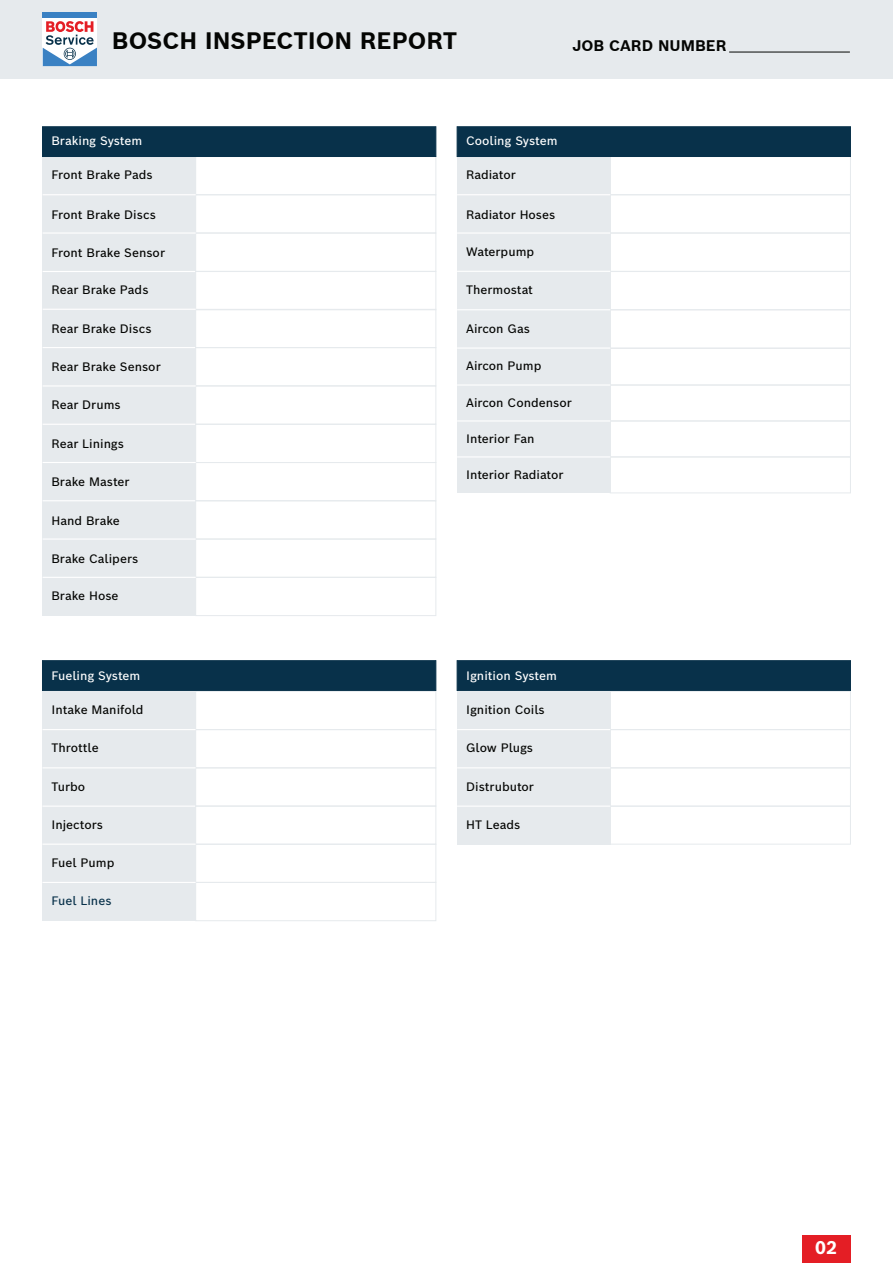
<style>
.page{position:relative;width:893px;height:1263px;background:#fff}
.page>*{position:absolute;margin:0;border:0;box-sizing:border-box;transform-origin:0 0}
.t1{font:700 23.25px "Bosch Sans";color:#040503}
.t2{font:700 18px "Bosch Sans";color:#fff}
.t3{font:700 15px "Bosch Sans";color:#040503}
.t4{font:500 12px "Bosch Sans";color:#040503}
.t5{font:500 12px "Bosch Sans";letter-spacing:-.005em;color:#fff}
.t6{font:500 12px "Bosch Sans";color:#08314a}
</style>
<div class="page">
<div style="left:0;top:0;width:893px;height:78px;background:#e6eaed"></div>
<div style="left:43px;top:17px;width:54px;height:49px;background:#fff"></div>
<svg style="left:43px;top:21px;width:54px;height:45px"></svg>
<div style="left:43px;top:12px;width:54px;height:5px;background:#3a81c3"></div>
<div style="left:43px;top:156px;width:153px;height:39px;background:#e6eaed"></div>
<div style="left:43px;top:195px;width:153px;height:38px;background:#e6eaed"></div>
<div style="left:43px;top:233px;width:153px;height:38px;background:#e6eaed"></div>
<div style="left:43px;top:271px;width:153px;height:39px;background:#e6eaed"></div>
<hr style="left:43px;top:271px;width:153px;height:1px;background:#fff">
<div style="left:43px;top:309px;width:153px;height:39px;background:#e6eaed"></div>
<div style="left:43px;top:348px;width:153px;height:38px;background:#e6eaed"></div>
<hr style="left:43px;top:347px;width:153px;height:1px;background:#fff">
<div style="left:43px;top:386px;width:153px;height:38px;background:#e6eaed"></div>
<div style="left:43px;top:424px;width:153px;height:38px;background:#e6eaed"></div>
<hr style="left:43px;top:424px;width:153px;height:1px;background:#fff">
<div style="left:43px;top:462px;width:153px;height:39px;background:#e6eaed"></div>
<div style="left:43px;top:501px;width:153px;height:38px;background:#e6eaed"></div>
<hr style="left:43px;top:500px;width:153px;height:1px;background:#fff">
<div style="left:43px;top:539px;width:153px;height:38px;background:#e6eaed"></div>
<div style="left:42px;top:577px;width:154px;height:39px;background:#e6eaed"></div>
<div style="left:195px;top:194px;width:241px;height:39px;border:1px solid #e6eaed"></div>
<div style="left:195px;top:233px;width:241px;height:39px;border:1px solid #e6eaed"></div>
<div style="left:195px;top:271px;width:241px;height:39px;border:1px solid #e6eaed"></div>
<div style="left:195px;top:309px;width:241px;height:39px;border:1px solid #e6eaed"></div>
<div style="left:195px;top:347px;width:241px;height:39px;border:1px solid #e6eaed"></div>
<div style="left:195px;top:386px;width:241px;height:39px;border:1px solid #e6eaed"></div>
<div style="left:195px;top:424px;width:241px;height:39px;border:1px solid #e6eaed"></div>
<div style="left:195px;top:462px;width:241px;height:39px;border:1px solid #e6eaed"></div>
<div style="left:610px;top:156px;width:241px;height:39px;border:1px solid #e6eaed"></div>
<div style="left:610px;top:194px;width:241px;height:39px;border:1px solid #e6eaed"></div>
<div style="left:610px;top:233px;width:241px;height:39px;border:1px solid #e6eaed"></div>
<div style="left:610px;top:271px;width:241px;height:39px;border:1px solid #e6eaed"></div>
<div style="left:610px;top:309px;width:241px;height:39px;border:1px solid #e6eaed"></div>
<div style="left:610px;top:348px;width:241px;height:37px;border:1px solid #e6eaed"></div>
<div style="left:610px;top:385px;width:241px;height:36px;border:1px solid #e6eaed"></div>
<div style="left:610px;top:421px;width:241px;height:36px;border:1px solid #e6eaed"></div>
<div style="left:610px;top:457px;width:241px;height:36px;border:1px solid #e6eaed"></div>
<div style="left:195px;top:500px;width:241px;height:39px;border:1px solid #e6eaed"></div>
<div style="left:195px;top:539px;width:241px;height:39px;border:1px solid #e6eaed"></div>
<div style="left:195px;top:577px;width:241px;height:39px;border:1px solid #e6eaed"></div>
<hr style="left:43px;top:577px;width:153px;height:1px;background:#fff">
<hr style="left:43px;top:194px;width:153px;height:1px;background:#fff">
<hr style="left:43px;top:232px;width:153px;height:2px;background:#fff">
<hr style="left:43px;top:309px;width:153px;height:1px;background:#fff">
<hr style="left:43px;top:385px;width:153px;height:1px;background:#fff">
<hr style="left:43px;top:462px;width:153px;height:1px;background:#fff">
<div style="left:457px;top:156px;width:153px;height:39px;background:#e6eaed"></div>
<div style="left:457px;top:195px;width:153px;height:38px;background:#e6eaed"></div>
<div style="left:457px;top:233px;width:153px;height:38px;background:#e6eaed"></div>
<div style="left:457px;top:271px;width:153px;height:39px;background:#e6eaed"></div>
<hr style="left:457px;top:271px;width:153px;height:1px;background:#fff">
<div style="left:457px;top:310px;width:153px;height:38px;background:#e6eaed"></div>
<div style="left:457px;top:348px;width:153px;height:37px;background:#e6eaed"></div>
<hr style="left:457px;top:347px;width:153px;height:2px;background:#fff">
<div style="left:457px;top:385px;width:153px;height:36px;background:#e6eaed"></div>
<div style="left:457px;top:421px;width:153px;height:36px;background:#e6eaed"></div>
<hr style="left:457px;top:420px;width:153px;height:1px;background:#fff">
<div style="left:457px;top:457px;width:153px;height:36px;background:#e6eaed"></div>
<hr style="left:457px;top:194px;width:153px;height:1px;background:#fff">
<hr style="left:457px;top:232px;width:153px;height:2px;background:#fff">
<hr style="left:457px;top:309px;width:153px;height:1px;background:#fff">
<hr style="left:457px;top:384px;width:153px;height:2px;background:#fff">
<hr style="left:457px;top:456px;width:153px;height:1px;background:#fff">
<hr style="left:43px;top:538px;width:153px;height:2px;background:#fff">
<div style="left:42px;top:126px;width:394px;height:31px;background:#08314a;border:1px solid #08314a"></div>
<div style="left:457px;top:126px;width:394px;height:31px;background:#08314a;border:1px solid #08314a"></div>
<div style="left:42px;top:691px;width:154px;height:39px;background:#e6eaed"></div>
<div style="left:42px;top:730px;width:154px;height:38px;background:#e6eaed"></div>
<div style="left:42px;top:768px;width:154px;height:38px;background:#e6eaed"></div>
<div style="left:42px;top:806px;width:154px;height:38px;background:#e6eaed"></div>
<hr style="left:42px;top:805px;width:154px;height:2px;background:#fff">
<div style="left:42px;top:844px;width:154px;height:38px;background:#e6eaed"></div>
<div style="left:42px;top:882px;width:154px;height:39px;background:#e6eaed"></div>
<div style="left:195px;top:691px;width:241px;height:39px;border:1px solid #e6eaed"></div>
<div style="left:195px;top:729px;width:241px;height:39px;border:1px solid #e6eaed"></div>
<div style="left:195px;top:767px;width:241px;height:39px;border:1px solid #e6eaed"></div>
<div style="left:195px;top:806px;width:241px;height:39px;border:1px solid #e6eaed"></div>
<div style="left:195px;top:844px;width:241px;height:39px;border:1px solid #e6eaed"></div>
<div style="left:195px;top:882px;width:241px;height:39px;border:1px solid #e6eaed"></div>
<div style="left:610px;top:691px;width:241px;height:39px;border:1px solid #e6eaed"></div>
<div style="left:610px;top:729px;width:241px;height:39px;border:1px solid #e6eaed"></div>
<div style="left:610px;top:767px;width:241px;height:39px;border:1px solid #e6eaed"></div>
<div style="left:610px;top:806px;width:241px;height:38px;border:1px solid #e6eaed"></div>
<hr style="left:42px;top:882px;width:154px;height:1px;background:#fff">
<hr style="left:42px;top:729px;width:154px;height:1px;background:#fff">
<hr style="left:42px;top:767px;width:154px;height:1px;background:#fff">
<hr style="left:42px;top:843px;width:154px;height:2px;background:#fff">
<div style="left:42px;top:660px;width:394px;height:31px;background:#08314a;border:1px solid #08314a"></div>
<div style="left:457px;top:691px;width:153px;height:39px;background:#e6eaed"></div>
<div style="left:457px;top:730px;width:153px;height:38px;background:#e6eaed"></div>
<div style="left:457px;top:768px;width:153px;height:38px;background:#e6eaed"></div>
<div style="left:457px;top:806px;width:153px;height:38px;background:#e6eaed"></div>
<hr style="left:457px;top:805px;width:153px;height:2px;background:#fff">
<hr style="left:457px;top:729px;width:153px;height:1px;background:#fff">
<hr style="left:457px;top:767px;width:153px;height:1px;background:#fff">
<div style="left:457px;top:660px;width:394px;height:31px;background:#08314a;border:1px solid #08314a"></div>
<div style="left:802px;top:1235px;width:48px;height:28px;background:#e41e25"></div>
<hr style="left:729px;top:52px;width:121px;height:1px;background:#040503">
<h1 class="t1" style="left:112px;top:25px;width:347px">BOSCH INSPECTION REPORT</h1>
<p class="t3" style="left:572px;top:36px;width:156px">JOB CARD NUMBER</p>
<p class="t5" style="left:52px;top:133px;width:92px">Braking System</p>
<p class="t5" style="left:466px;top:133px;width:93px">Cooling System</p>
<p class="t4" style="left:52px;top:167px;width:103px">Front Brake Pads</p>
<p class="t4" style="left:52px;top:206px;width:106px">Front Brake Discs</p>
<p class="t4" style="left:52px;top:245px;width:115px">Front Brake Sensor</p>
<p class="t4" style="left:52px;top:282px;width:99px">Rear Brake Pads</p>
<p class="t4" style="left:52px;top:321px;width:102px">Rear Brake Discs</p>
<p class="t4" style="left:52px;top:359px;width:111px">Rear Brake Sensor</p>
<p class="t4" style="left:52px;top:397px;width:71px">Rear Drums</p>
<p class="t4" style="left:52px;top:435px;width:74px">Rear Linings</p>
<p class="t4" style="left:52px;top:474px;width:80px">Brake Master</p>
<p class="t4" style="left:52px;top:512px;width:70px">Hand Brake</p>
<p class="t4" style="left:52px;top:551px;width:88px">Brake Calipers</p>
<p class="t4" style="left:52px;top:588px;width:69px">Brake Hose</p>
<p class="t5" style="left:52px;top:667px;width:90px">Fueling System</p>
<p class="t4" style="left:52px;top:702px;width:94px">Intake Manifold</p>
<p class="t4" style="left:52px;top:740px;width:49px">Throttle</p>
<p class="t4" style="left:52px;top:779px;width:35px">Turbo</p>
<p class="t4" style="left:52px;top:816px;width:53px">Injectors</p>
<p class="t4" style="left:52px;top:854px;width:64px">Fuel Pump</p>
<p class="t6" style="left:52px;top:893px;width:62px">Fuel Lines</p>
<p class="t4" style="left:466px;top:167px;width:51px">Radiator</p>
<p class="t4" style="left:466px;top:206px;width:91px">Radiator Hoses</p>
<p class="t4" style="left:466px;top:243px;width:70px">Waterpump</p>
<p class="t4" style="left:466px;top:282px;width:68px">Thermostat</p>
<p class="t4" style="left:466px;top:320px;width:66px">Aircon Gas</p>
<p class="t4" style="left:466px;top:358px;width:77px">Aircon Pump</p>
<p class="t4" style="left:466px;top:394px;width:107px">Aircon Condensor</p>
<p class="t4" style="left:466px;top:430px;width:70px">Interior Fan</p>
<p class="t4" style="left:466px;top:466px;width:99px">Interior Radiator</p>
<p class="t5" style="left:466px;top:667px;width:92px">Ignition System</p>
<p class="t4" style="left:466px;top:702px;width:80px">Ignition Coils</p>
<p class="t4" style="left:466px;top:740px;width:69px">Glow Plugs</p>
<p class="t4" style="left:466px;top:778px;width:69px">Distrubutor</p>
<p class="t4" style="left:466px;top:816px;width:56px">HT Leads</p>
<h2 class="t2" style="left:815px;top:1236px;width:23px">02</h2>
</div>
